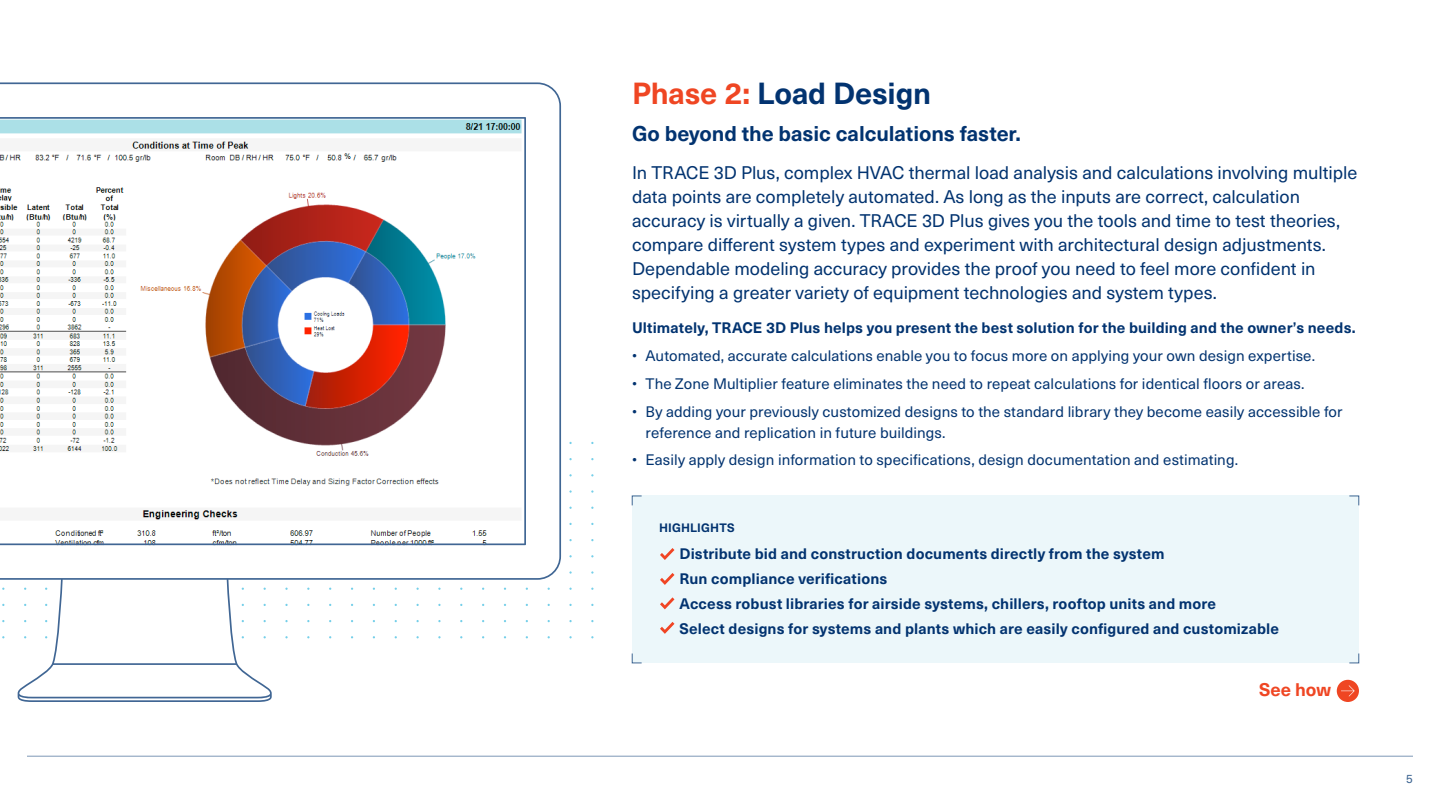
<style>
.page{position:relative;width:1440px;height:810px;background:#fff}
.page>*{position:absolute;margin:0;border:0;box-sizing:border-box;transform-origin:0 0}
.t1{font:700 30px "Neue Haas Unica W1 G";letter-spacing:-.005em;color:#023370}
.t2{font:700 21px "Neue Haas Unica W1 G";letter-spacing:-.005em;color:#023370}
.t3{font:18px/24px "Neue Haas Unica W1 G";letter-spacing:-.005em;color:#023370}
.t4{font:700 18px "Neue Haas Unica W1 G";color:#ef4623}
.t5{font:15px/21px "Neue Haas Unica W1 G";letter-spacing:.005em;color:#023370}
.t6{font:700 15px/24.8px "Neue Haas Unica W1 G";letter-spacing:.01em;color:#023370}
.t7{font:700 12px "Neue Haas Unica W1 G";letter-spacing:.01em;color:#023370}
.t8{font:12px "Neue Haas Unica W1 G";color:#406793}
.s1{color:#ef4623}
</style>
<div class="page">
<hr style="left:27px;top:756px;width:1386px;height:1px;background:#7d98b6">
<div style="left:632px;top:496px;width:727px;height:167px;background:#ecf7fa"></div>
<svg style="left:1349px;top:496px;width:10px;height:10px"></svg>
<svg style="left:632px;top:496px;width:10px;height:10px"></svg>
<div style="left:1336px;top:680px;width:23px;height:22px;background:#ef4623;border-radius:50%"></div>
<svg style="left:1341px;top:685px;width:13px;height:12px"></svg>
<svg style="left:632px;top:653px;width:10px;height:10px"></svg>
<svg style="left:1349px;top:653px;width:10px;height:10px"></svg>
<svg style="left:660px;top:548px;width:14px;height:12px"></svg>
<svg style="left:660px;top:573px;width:14px;height:12px"></svg>
<svg style="left:660px;top:622px;width:14px;height:12px"></svg>
<svg style="left:660px;top:597px;width:14px;height:12px"></svg>
<svg style="left:0;top:82px;width:561px;height:620px"></svg>
<svg style="left:0;top:117px;width:526px;height:428px"></svg>
<h1 class="t1" style="left:632px;top:70px;width:300px"><span class="s1">Phase 2:</span> Load Design</h1>
<p class="t2" style="left:632px;top:118px;width:390px">Go beyond the basic calculations faster.</p>
<p class="t3" style="left:632px;top:160px;width:727px">In TRACE 3D Plus, complex HVAC thermal load analysis and calculations involving multiple data points are completely automated. As long as the inputs are correct, calculation accuracy is virtually a given. TRACE 3D Plus gives you the tools and time to test theories, compare different system types and experiment with architectural design adjustments.<br>Dependable modeling accuracy provides the proof you need to feel more confident in specifying a greater variety of equipment technologies and system types.</p>
<p class="t6" style="left:632px;top:315px;width:725px">Ultimately, TRACE 3D Plus helps you present the best solution for the building and the owner’s needs.</p>
<p class="t5" style="left:632px;top:345px;width:684px">• Automated, accurate calculations enable you to focus more on applying your own design expertise.</p>
<p class="t5" style="left:632px;top:372px;width:674px">• The Zone Multiplier feature eliminates the need to repeat calculations for identical floors or areas.</p>
<p class="t5" style="left:645px;top:400px;width:698px;text-indent:-14px">• By adding your previously customized designs to the standard library they become easily accessible for reference and replication in future buildings.</p>
<p class="t5" style="left:632px;top:449px;width:607px">• Easily apply design information to specifications, design documentation and estimating.</p>
<p class="t7" style="left:659px;top:519px;width:77px">HIGHLIGHTS</p>
<p class="t6" style="left:679px;top:541px;width:601px">Distribute bid and construction documents directly from the system<br>Run compliance verifications<br>Access robust libraries for airside systems, chillers, rooftop units and more<br>Select designs for systems and plants which are easily configured and customizable</p>
<p class="t4" style="left:1259px;top:676px;width:73px">See how</p>
<p class="t8" style="left:1406px;top:770px;width:8px">5</p>
</div>
